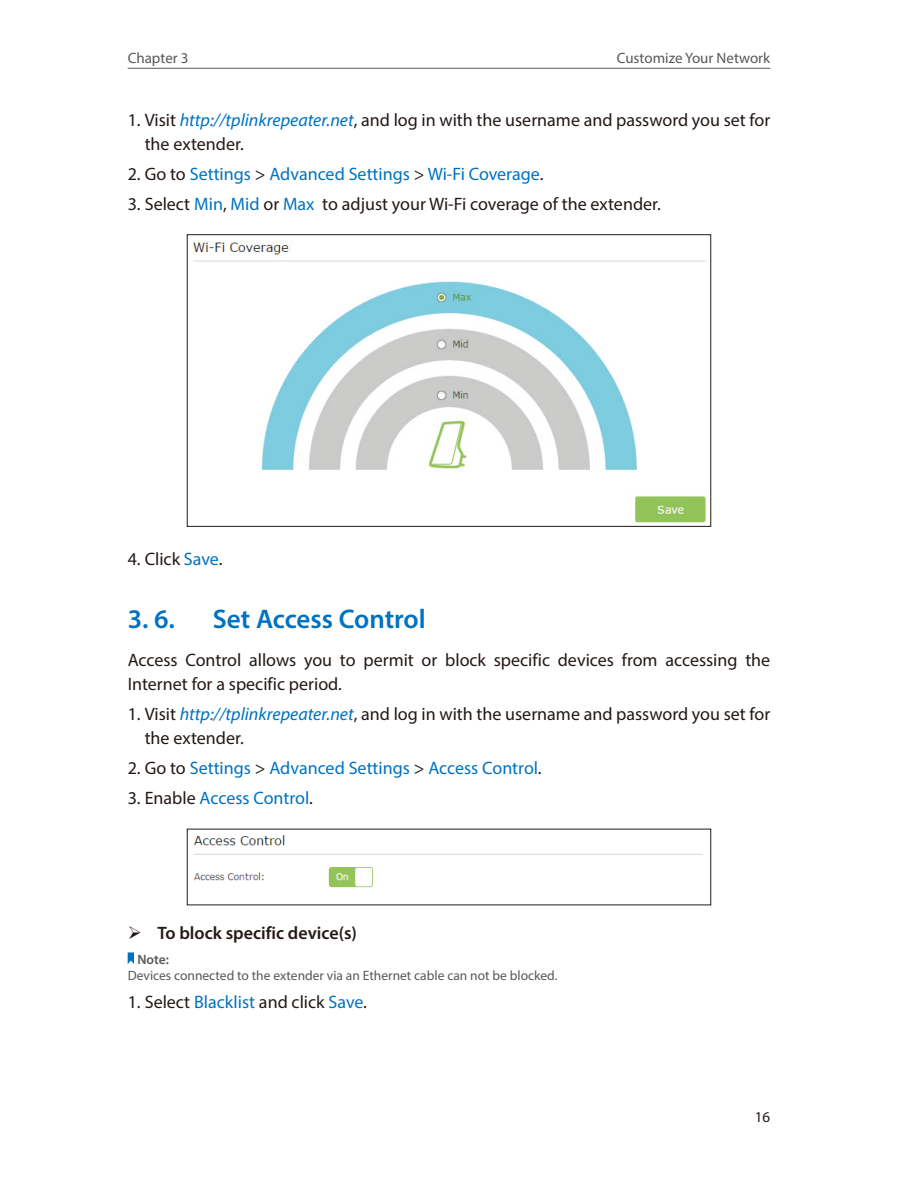
<style>
.page{position:relative;width:898px;height:1187px;background:#fff}
.page>*{position:absolute;margin:0;border:0;box-sizing:border-box;transform-origin:0 0}
.t1{font:600 27px "Myriad Pro";color:#0072bf}
.正文{font:18px/24px "Myriad Pro";color:#231916}
.t2{font:18px "Myriad Pro";color:#0072bf}
.t3{font:600 18px "Myriad Pro";color:#231916}
.t4{font:15px "Myriad Pro";color:#595857}
.t5{font:15px "Myriad Pro";color:#231916}
.Note{font:13.5px "Myriad Pro";color:#595857}
.Note_段前{font:600 13.5px "Myriad Pro";color:#595857}
.s1{font-style:italic;color:#0072bf}
.s2{color:#231916}
.s3{color:#0072bf}
</style>
<div class="page">
<hr style="left:128px;top:68px;width:642px;height:1px;background:#595857">
<img style="left:193px;top:242px;width:513px;height:281px">
<div style="left:187px;top:234px;width:523px;height:292px;border:1px solid #231916"></div>
<img style="left:194px;top:835px;width:509px;height:53px">
<svg style="left:128px;top:952px;width:6px;height:12px"></svg>
<p class="t4" style="left:128px;top:48px;width:62px">Chapter 3</p>
<p class="t4" style="left:616px;top:48px;width:155px">Customize Your Network</p>
<p class="正文" style="left:145px;top:107px;width:627px;text-indent:-17px">1. Visit <span class="s1">http://tplinkrepeater.net</span>, and log in with the username and password you set for the extender.</p>
<p class="t2" style="left:128px;top:162px;width:417px"><span class="s2">2. Go to</span> Settings <span class="s2">&gt;</span> Advanced Settings <span class="s2">&gt;</span> Wi-Fi Coverage<span class="s2">.</span></p>
<p class="正文" style="left:128px;top:191px;width:534px">3. Select <span class="s3">Min</span>, <span class="s3">Mid</span> or <span class="s3">Max</span> to adjust your Wi-Fi coverage of the extender.</p>
<p class="正文" style="left:128px;top:546px;width:96px">4. Click <span class="s3">Save</span>.</p>
<p class="t1" style="left:128px;top:601px;width:49px">3. 6.</p>
<p class="t1" style="left:213px;top:601px;width:214px">Set Access Control</p>
<p class="正文" style="left:128px;top:647px;width:644px">Access Control allows you to permit or block specific devices from accessing the<br>Internet for a specific period.</p>
<p class="正文" style="left:145px;top:701px;width:627px;text-indent:-17px">1. Visit <span class="s1">http://tplinkrepeater.net</span>, and log in with the username and password you set for the extender.</p>
<p class="t2" style="left:128px;top:756px;width:415px"><span class="s2">2. Go to</span> Settings <span class="s2">&gt;</span> Advanced Settings <span class="s2">&gt;</span> Access Control<span class="s2">.</span></p>
<p class="t2" style="left:128px;top:786px;width:187px"><span class="s2">3. Enable</span> Access Control<span class="s2">.</span></p>
<p class="t3" style="left:157px;top:921px;width:201px">To block specific device(s)</p>
<p class="Note_段前" style="left:137px;top:951px;width:33px">Note:</p>
<p class="Note" style="left:128px;top:967px;width:431px">Devices connected to the extender via an Ethernet cable can not be blocked.</p>
<p class="正文" style="left:128px;top:989px;width:241px">1. Select <span class="s3">Blacklist</span> and click <span class="s3">Save</span>.</p>
<p class="t5" style="left:754px;top:1107px;width:17px">16</p>
</div>
